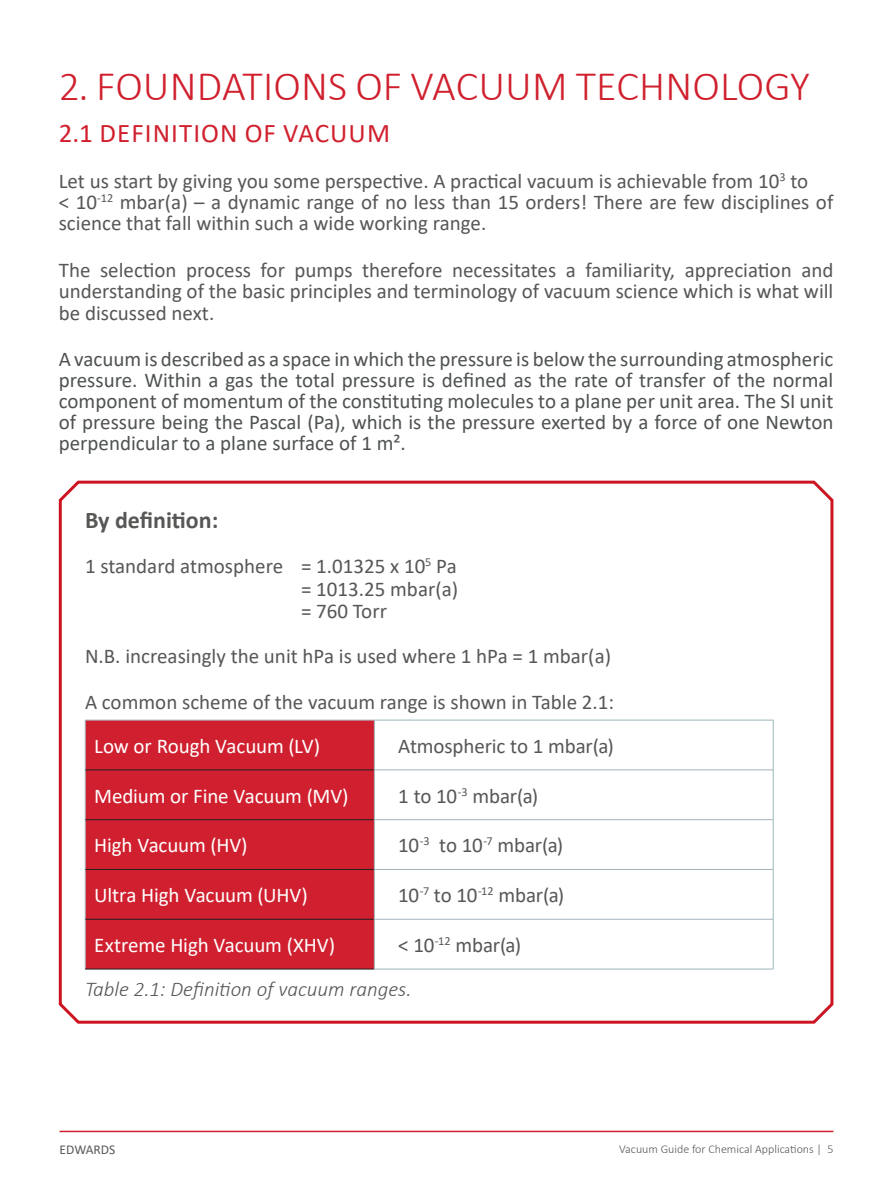
<style>
.page{position:relative;width:893px;height:1191px;background:#fff}
.page>*{position:absolute;margin:0;border:0;box-sizing:border-box;transform-origin:0 0}
._1st_Para_bold{font:300 42px "Calibri";letter-spacing:.005em;color:#d0202e}
._1st_Para_bold-2{font:27px "Calibri";letter-spacing:.04em;color:#d0202e}
.t1{font:700 24px "Calibri";color:#575756}
.Tech_table_text{font:21px/21.8px "Calibri";color:#575756}
._1st_Para_bold-3{font:21px/21px "Calibri";color:#4f5252;text-align:justify}
.Tech_table_text-2{font:21px "Calibri";letter-spacing:-.01em;color:#fff}
.t2{font:italic 300 21px "Calibri";color:#575756}
.Tech_table_text-3{font:21px "Calibri";letter-spacing:-.005em;color:#565757}
.t3{font:13.5px "Calibri";color:#57585a}
.t4{font:300 12px "Calibri";color:#57585a}
</style>
<div class="page">
<hr style="left:60px;top:1130px;width:773px;height:2px;background:#d0202e">
<svg style="left:58px;top:480px;width:776px;height:544px"></svg>
<div style="left:86px;top:721px;width:288px;height:247px;background:#d0202f"></div>
<hr style="left:85px;top:720px;width:1px;height:50px;background:#a7b3bb">
<hr style="left:85px;top:770px;width:1px;height:49px;background:#a7b3bb">
<hr style="left:375px;top:769px;width:398px;height:1px;background:#a7b3bb">
<hr style="left:85px;top:819px;width:1px;height:50px;background:#a7b3bb">
<hr style="left:375px;top:819px;width:398px;height:1px;background:#a7b3bb">
<hr style="left:85px;top:869px;width:1px;height:50px;background:#a7b3bb">
<hr style="left:375px;top:869px;width:398px;height:1px;background:#a7b3bb">
<hr style="left:85px;top:919px;width:1px;height:50px;background:#a7b3bb">
<hr style="left:375px;top:919px;width:398px;height:1px;background:#a7b3bb">
<hr style="left:85px;top:769px;width:289px;height:1px;background:#231f20">
<hr style="left:85px;top:819px;width:289px;height:1px;background:#231f20">
<hr style="left:85px;top:869px;width:289px;height:1px;background:#231f20">
<hr style="left:85px;top:919px;width:289px;height:1px;background:#231f20">
<hr style="left:85px;top:968px;width:289px;height:1px;background:#231f20">
<hr style="left:85px;top:720px;width:289px;height:1px;background:#a7b3bb">
<hr style="left:374px;top:720px;width:399px;height:1px;background:#9db5ba">
<hr style="left:374px;top:720px;width:1px;height:50px;background:#9db5ba">
<hr style="left:773px;top:720px;width:1px;height:50px;background:#9db5ba">
<hr style="left:374px;top:770px;width:1px;height:49px;background:#9db5ba">
<hr style="left:773px;top:770px;width:1px;height:49px;background:#9db5ba">
<hr style="left:374px;top:819px;width:1px;height:50px;background:#9db5ba">
<hr style="left:773px;top:819px;width:1px;height:50px;background:#9db5ba">
<hr style="left:374px;top:869px;width:1px;height:50px;background:#9db5ba">
<hr style="left:773px;top:869px;width:1px;height:50px;background:#9db5ba">
<hr style="left:374px;top:919px;width:1px;height:50px;background:#9db5ba">
<hr style="left:773px;top:919px;width:1px;height:50px;background:#9db5ba">
<hr style="left:374px;top:968px;width:399px;height:1px;background:#9db5ba">
<p class="_1st_Para_bold" style="left:59px;top:60px;width:753px">2. FOUNDATIONS OF VACUUM TECHNOLOGY</p>
<p class="_1st_Para_bold-2" style="left:59px;top:114px;width:333px">2.1 DEFINITION OF VACUUM</p>
<p class="Tech_table_text" style="left:59px;top:170px;width:751px">Let us start by giving you some perspective. A practical vacuum is achievable from 10<sup>3</sup> to</p>
<p class="Tech_table_text" style="left:59px;top:191px;width:776px;line-height:21px">&lt; 10<sup>-12</sup> mbar(a) – a dynamic range of no less than 15 orders! There are few disciplines of science that fall within such a wide working range.</p>
<p class="Tech_table_text" style="left:59px;top:258px;width:776px;text-align:justify">The selection process for pumps therefore necessitates a familiarity, appreciation and understanding of the basic principles and terminology of vacuum science which is what will be discussed next.</p>
<p class="_1st_Para_bold-3" style="left:59px;top:348px;width:776px">A vacuum is described as a space in which the pressure is below the surrounding atmospheric pressure. Within a gas the total pressure is defined as the rate of transfer of the normal component of momentum of the constituting molecules to a plane per unit area. The SI unit of pressure being the Pascal (Pa), which is the pressure exerted by a force of one Newton perpendicular to a plane surface of 1 m².</p>
<p class="t1" style="left:85px;top:503px;width:135px">By definition:</p>
<p class="Tech_table_text" style="left:85px;top:555px;width:373px">1 standard atmosphere = 1.01325 x 10<sup>5</sup> Pa</p>
<p class="Tech_table_text" style="left:301px;top:577px;width:159px">= 1013.25 mbar(a)</p>
<p class="Tech_table_text" style="left:301px;top:600px;width:87px">= 760 Torr</p>
<p class="Tech_table_text" style="left:85px;top:645px;width:527px">N.B. increasingly the unit hPa is used where 1 hPa = 1 mbar(a)</p>
<p class="Tech_table_text" style="left:85px;top:690px;width:531px">A common scheme of the vacuum range is shown in Table 2.1:</p>
<p class="Tech_table_text-2" style="left:94px;top:731px;width:227px">Low or Rough Vacuum (LV)</p>
<p class="Tech_table_text-3" style="left:398px;top:731px;width:217px">Atmospheric to 1 mbar(a)</p>
<p class="Tech_table_text-2" style="left:94px;top:781px;width:256px">Medium or Fine Vacuum (MV)</p>
<p class="Tech_table_text" style="left:398px;top:784px;width:141px">1 to 10<sup>-3</sup> mbar(a)</p>
<p class="Tech_table_text-2" style="left:94px;top:831px;width:155px">High Vacuum (HV)</p>
<p class="Tech_table_text" style="left:398px;top:834px;width:167px">10<sup>-3</sup> to 10<sup>-7</sup> mbar(a)</p>
<p class="Tech_table_text-2" style="left:94px;top:880px;width:215px">Ultra High Vacuum (UHV)</p>
<p class="Tech_table_text" style="left:398px;top:884px;width:168px">10<sup>-7</sup> to 10<sup>-12</sup> mbar(a)</p>
<p class="Tech_table_text-2" style="left:94px;top:930px;width:242px">Extreme High Vacuum (XHV)</p>
<p class="Tech_table_text" style="left:398px;top:933px;width:124px">&lt; 10<sup>-12</sup> mbar(a)</p>
<p class="t2" style="left:85px;top:976px;width:328px">Table 2.1: Definition of vacuum ranges.</p>
<p class="t3" style="left:60px;top:1140px;width:57px">EDWARDS</p>
<p class="t4" style="left:619px;top:1141px;width:216px">Vacuum Guide for Chemical Applications | 5</p>
</div>
